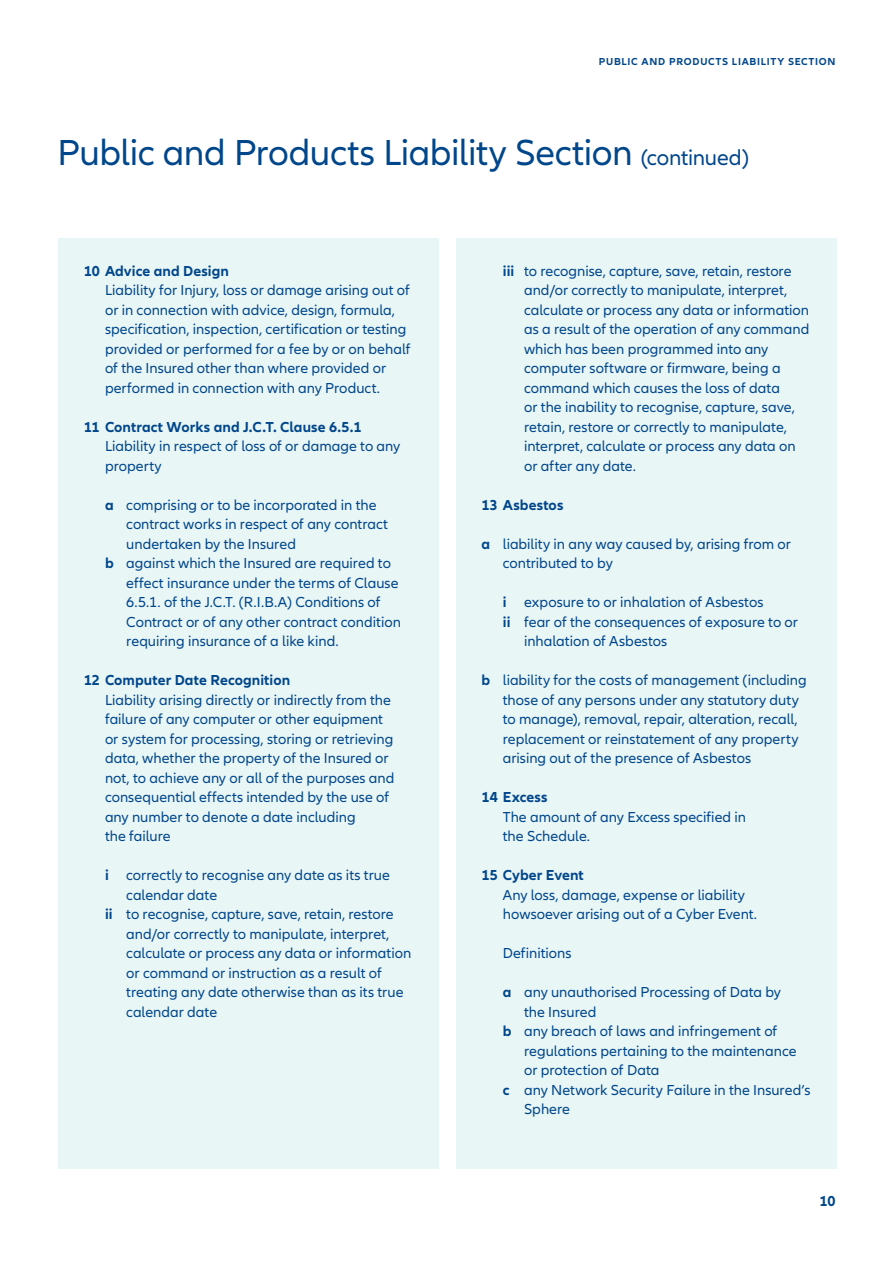
<style>
.page{position:relative;width:893px;height:1263px;background:#fff}
.page>*{position:absolute;margin:0;border:0;box-sizing:border-box;transform-origin:0 0}
.t1{font:37.5px "Allianz Neo";letter-spacing:-.01em;color:#00468b}
.t2{font:15px/19.5px "Allianz Neo";color:#00468b}
.t3{font:700 15px "Allianz Neo";letter-spacing:.005em;color:#00468b}
.t4{font:700 10.5px "Allianz Neo";letter-spacing:.07em;color:#00468b}
.s1{font-size:22.5px}
.s2{font-weight:700}
</style>
<div class="page">
<div style="left:58px;top:239px;width:381px;height:930px;background:#e9f6f6"></div>
<div style="left:456px;top:239px;width:381px;height:930px;background:#e9f6f6"></div>
<p class="t4" style="left:599px;top:56px;width:238px">PUBLIC AND PRODUCTS LIABILITY SECTION</p>
<h1 class="t1" style="left:57px;top:132px;width:693px">Public and Products Liability Section <span class="s1">(continued)</span></h1>
<p class="t3" style="left:84px;top:262px;width:147px">10 Advice and Design</p>
<p class="t2" style="left:105px;top:281px;width:307px">Liability for Injury, loss or damage arising out of or in connection with advice, design, formula, specification, inspection, certification or testing provided or performed for a fee by or on behalf of the Insured other than where provided or performed in connection with any Product.</p>
<p class="t3" style="left:84px;top:418px;width:279px">11 Contract Works and J.C.T. Clause 6.5.1</p>
<p class="t2" style="left:105px;top:437px;width:297px">Liability in respect of loss of or damage to any property</p>
<p class="t2" style="left:105px;top:495px;width:273px"><span class="s2">a</span> comprising or to be incorporated in the</p>
<p class="t2" style="left:126px;top:515px;width:263px">contract works in respect of any contract</p>
<p class="t2" style="left:126px;top:534px;width:171px">undertaken by the Insured</p>
<p class="t2" style="left:105px;top:554px;width:287px"><span class="s2">b</span> against which the Insured are required to</p>
<p class="t2" style="left:126px;top:573px;width:274px">effect insurance under the terms of Clause</p>
<p class="t2" style="left:126px;top:593px;width:256px">6.5.1. of the J.C.T. (R.I.B.A) Conditions of</p>
<p class="t2" style="left:126px;top:612px;width:276px">Contract or of any other contract condition</p>
<p class="t2" style="left:126px;top:632px;width:214px">requiring insurance of a like kind.</p>
<p class="t3" style="left:84px;top:671px;width:208px">12 Computer Date Recognition</p>
<p class="t2" style="left:105px;top:690px;width:291px">Liability arising directly or indirectly from the failure of any computer or other equipment or system for processing, storing or retrieving data, whether the property of the Insured or not, to achieve any or all of the purposes and consequential effects intended by the use of any number to denote a date including<br>the failure</p>
<p class="t2" style="left:105px;top:866px;width:287px"><span class="s2">i</span> correctly to recognise any date as its true</p>
<p class="t2" style="left:126px;top:885px;width:92px">calendar date</p>
<p class="t2" style="left:105px;top:905px;width:290px"><span class="s2">ii</span> to recognise, capture, save, retain, restore</p>
<p class="t2" style="left:126px;top:924px;width:265px">and/or correctly to manipulate, interpret,</p>
<p class="t2" style="left:126px;top:944px;width:286px">calculate or process any data or information</p>
<p class="t2" style="left:126px;top:963px;width:257px">or command or instruction as a result of</p>
<p class="t2" style="left:126px;top:983px;width:279px">treating any date otherwise than as its true</p>
<p class="t2" style="left:126px;top:1002px;width:92px">calendar date</p>
<p class="t2" style="left:524px;top:261px;width:287px;text-indent:-21px"><span class="s2">iii</span> to recognise, capture, save, retain, restore and/or correctly to manipulate, interpret, calculate or process any data or information as a result of the operation of any command which has been programmed into any computer software or firmware, being a command which causes the loss of data<br>or the inability to recognise, capture, save, retain, restore or correctly to manipulate, interpret, calculate or process any data on or after any date.</p>
<p class="t3" style="left:482px;top:496px;width:83px">13 Asbestos</p>
<p class="t2" style="left:503px;top:534px;width:290px;text-indent:-21px"><span class="s2">a</span> liability in any way caused by, arising from or contributed to by</p>
<p class="t2" style="left:503px;top:593px;width:262px"><span class="s2">i</span> exposure to or inhalation of Asbestos</p>
<p class="t2" style="left:503px;top:612px;width:297px"><span class="s2">ii</span> fear of the consequences of exposure to or</p>
<p class="t2" style="left:524px;top:632px;width:145px">inhalation of Asbestos</p>
<p class="t2" style="left:503px;top:671px;width:306px;text-indent:-21px"><span class="s2">b</span> liability for the costs of management (including those of any persons under any statutory duty to manage), removal, repair, alteration, recall, replacement or reinstatement of any property arising out of the presence of Asbestos</p>
<p class="t3" style="left:482px;top:788px;width:67px">14 Excess</p>
<p class="t2" style="left:503px;top:807px;width:245px">The amount of any Excess specified in the Schedule.</p>
<p class="t3" style="left:482px;top:866px;width:104px">15 Cyber Event</p>
<p class="t2" style="left:503px;top:885px;width:256px">Any loss, damage, expense or liability howsoever arising out of a Cyber Event.</p>
<p class="t2" style="left:503px;top:944px;width:70px">Definitions</p>
<p class="t2" style="left:503px;top:983px;width:280px"><span class="s2">a</span> any unauthorised Processing of Data by</p>
<p class="t2" style="left:524px;top:1002px;width:74px">the Insured</p>
<p class="t2" style="left:503px;top:1022px;width:276px"><span class="s2">b</span> any breach of laws and infringement of</p>
<p class="t2" style="left:524px;top:1041px;width:274px">regulations pertaining to the maintenance</p>
<p class="t2" style="left:524px;top:1061px;width:137px">or protection of Data</p>
<p class="t2" style="left:503px;top:1080px;width:309px"><span class="s2">c</span> any Network Security Failure in the Insured’s</p>
<p class="t2" style="left:524px;top:1100px;width:48px">Sphere</p>
<p class="t3" style="left:819px;top:1192px;width:18px">10</p>
</div>
